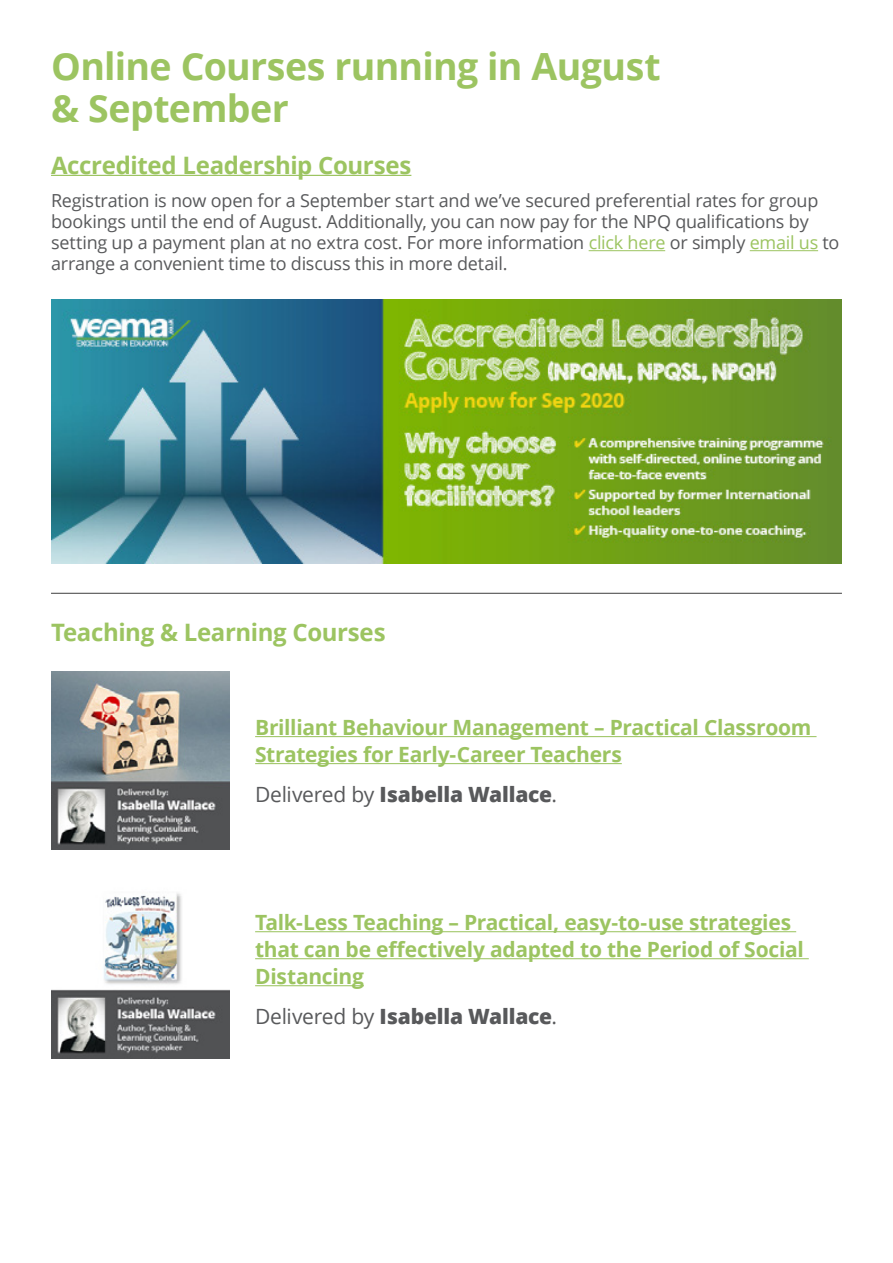
<style>
.page{position:relative;width:893px;height:1263px;background:#fff}
.page>*{position:absolute;margin:0;border:0;box-sizing:border-box;transform-origin:0 0}
.t1{font:700 37.5px/42px "Open Sans";letter-spacing:-.015em;color:#9cc461}
.t2{font:700 24px "Open Sans";letter-spacing:-.015em;color:#9cc461}
.t3{font:700 21px/27px "Open Sans";letter-spacing:-.015em;color:#9cc461}
.t4{font:800 21px "Open Sans";letter-spacing:-.01em;color:#58595b}
.t5{font:18px/21px "Open Sans";letter-spacing:-.015em;color:#58595b}
.s1{color:#9cc461}
.s2{font-weight:400}
</style>
<div class="page">
<img style="left:51px;top:671px;width:179px;height:179px">
<img style="left:51px;top:893px;width:179px;height:165px">
<hr style="left:51px;top:175px;width:360px;height:1px;background:#9cc461">
<hr style="left:589px;top:250px;width:76px;height:1px;background:#9cc461">
<hr style="left:750px;top:250px;width:68px;height:1px;background:#9cc461">
<hr style="left:255px;top:736px;width:561px;height:1px;background:#9cc461">
<hr style="left:255px;top:763px;width:367px;height:1px;background:#9cc461">
<hr style="left:255px;top:931px;width:541px;height:1px;background:#9cc461">
<hr style="left:255px;top:958px;width:554px;height:1px;background:#9cc461">
<hr style="left:255px;top:985px;width:109px;height:1px;background:#9cc461">
<hr style="left:51px;top:593px;width:791px;height:1px;background:#3f3f3f">
<img style="left:51px;top:300px;width:791px;height:263px">
<h1 class="t1" style="left:51px;top:44px;width:611px">Online Courses running in August &amp; September</h1>
<h2 class="t2" style="left:51px;top:148px;width:362px">Accredited Leadership Courses</h2>
<p class="t5" style="left:51px;top:190px;width:790px">Registration is now open for a September start and we’ve secured preferential rates for group bookings until the end of August. Additionally, you can now pay for the NPQ qualifications by setting up a payment plan at no extra cost. For more information <span class="s1">click here</span> or simply <span class="s1">email us</span> to arrange a convenient time to discuss this in more detail.</p>
<h2 class="t2" style="left:51px;top:616px;width:336px">Teaching &amp; Learning Courses</h2>
<p class="t3" style="left:255px;top:713px;width:558px">Brilliant Behaviour Management – Practical Classroom<br>Strategies for Early-Career Teachers</p>
<p class="t4" style="left:255px;top:778px;width:304px"><span class="s2">Delivered by</span> Isabella Wallace<span class="s2">.</span></p>
<p class="t3" style="left:255px;top:908px;width:550px">Talk-Less Teaching – Practical, easy-to-use strategies that can be effectively adapted to the Period of Social<br>Distancing</p>
<p class="t4" style="left:255px;top:1000px;width:304px"><span class="s2">Delivered by</span> Isabella Wallace<span class="s2">.</span></p>
</div>
